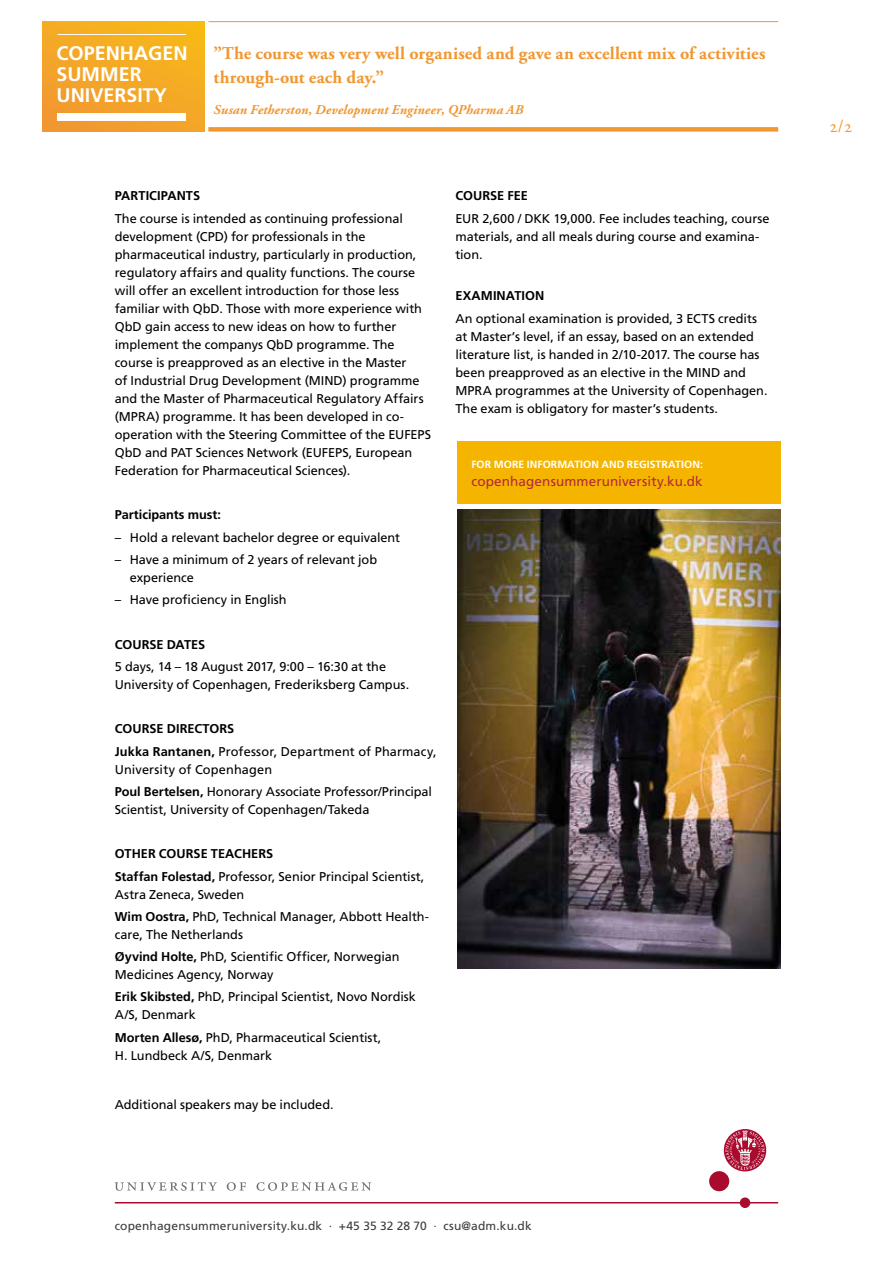
<style>
.page{position:relative;width:893px;height:1263px;background:#fff}
.page>*{position:absolute;margin:0;border:0;box-sizing:border-box;transform-origin:0 0}
.t1{font:700 19.65px/21.3px "Frutiger";color:#fff}
.t2{font:700 18px/24px "Adobe Garamond Pro";letter-spacing:.01em;color:#f19731}
.t3{font:18px "Adobe Garamond Pro";color:#f19731}
.t4{font:italic 700 13.5px "Adobe Garamond Pro";letter-spacing:.01em;color:#f19731}
.t5{font:13.5px "Frutiger";letter-spacing:.01em;color:#b12a3b}
.t6{font:12.75px/18px "Frutiger";letter-spacing:-.005em;color:#000}
.t7{font:700 12.75px/22.2px "Frutiger";color:#000}
.t8{font:12px "Frutiger";letter-spacing:.01em;color:#3c3c3b}
.t9{font:700 10.5px "Frutiger";letter-spacing:.005em;color:#fff}
.s1{font-weight:700}
.s2{font-weight:400}
</style>
<div class="page">
<div style="left:43px;top:21px;width:161px;height:111px;background:linear-gradient(to right,#f3a12d,#f6b11f)"></div>
<div style="left:58px;top:113px;width:128px;height:7px;background:#fff"></div>
<hr style="left:57px;top:34px;width:129px;height:1px;background:#fff">
<div style="left:457px;top:441px;width:324px;height:63px;background:#f5b400"></div>
<hr style="left:208px;top:21px;width:570px;height:1px;background:#f19731">
<div style="left:208px;top:127px;width:570px;height:5px;background:#f19731"></div>
<img style="left:458px;top:509px;width:322px;height:459px">
<svg style="left:724px;top:1129px;width:42px;height:42px"></svg>
<div style="left:709px;top:1171px;width:20px;height:20px;background:#a90a2e;border-radius:50%"></div>
<div style="left:740px;top:1197px;width:10px;height:11px;background:#a90a2e;border-radius:50%"></div>
<svg style="left:725px;top:1130px;width:40px;height:40px"></svg>
<hr style="left:115px;top:1202px;width:663px;height:1px;background:#a90a2e">
<svg style="left:115px;top:1182px;width:102px;height:9px"></svg>
<svg style="left:227px;top:1182px;width:19px;height:9px"></svg>
<svg style="left:257px;top:1182px;width:114px;height:9px"></svg>
<h1 class="t1" style="left:56px;top:42px;width:133px">COPENHAGEN<br>SUMMER<br>UNIVERSITY</h1>
<h2 class="t2" style="left:213px;top:41px;width:553px">”The course was very well organised and gave an excellent mix of activities through-out each day.”</h2>
<p class="t4" style="left:213px;top:102px;width:311px">Susan Fetherston, Development Engineer, QPharma AB</p>
<p class="t7" style="left:115px;top:185px;width:87px">PARTICIPANTS</p>
<p class="t6" style="left:115px;top:209px;width:318px">The course is intended as continuing professional development (CPD) for professionals in the pharmaceutical industry, particularly in production, regulatory affairs and quality functions. The course will offer an excellent introduction for those less familiar with QbD. Those with more experience with QbD gain access to new ideas on how to further implement the companys QbD programme. The course is preapproved as an elective in the Master<br>of Industrial Drug Development (MIND) programme and the Master of Pharmaceutical Regulatory Affairs (MPRA) programme. It has been developed in co&shy;operation with the Steering Committee of the EUFEPS QbD and PAT Sciences Network (EUFEPS, European Federation for Pharmaceutical Sciences).</p>
<p class="t7" style="left:115px;top:504px;width:108px">Participants must:</p>
<p class="t6" style="left:115px;top:528px;width:287px">– Hold a relevant bachelor degree or equivalent</p>
<p class="t6" style="left:130px;top:550px;width:249px;text-indent:-15px">– Have a minimum of 2 years of relevant job experience</p>
<p class="t6" style="left:115px;top:590px;width:173px">– Have proficiency in English</p>
<p class="t7" style="left:115px;top:633px;width:92px">COURSE DATES</p>
<p class="t6" style="left:115px;top:657px;width:296px">5 days, 14 – 18 August 2017, 9:00 – 16:30 at the<br>University of Copenhagen, Frederiksberg Campus.</p>
<p class="t6" style="left:115px;top:718px;width:323px;line-height:22.2px"><span class="s1">COURSE DIRECTORS<br>Jukka Rantanen,</span> Professor, Department of Pharmacy,</p>
<p class="t6" style="left:115px;top:758px;width:319px;line-height:22.2px">University of Copenhagen<br><span class="s1">Poul Bertelsen,</span> Honorary Associate Professor/Principal</p>
<p class="t6" style="left:115px;top:800px;width:256px">Scientist, University of Copenhagen/Takeda</p>
<p class="t7" style="left:115px;top:843px;width:311px">OTHER COURSE TEACHERS<br>Staffan Folestad, <span class="s2">Professor, Senior Principal Scientist,</span></p>
<p class="t6" style="left:115px;top:883px;width:316px;line-height:22.2px">Astra Zeneca, Sweden<br><span class="s1">Wim Oostra,</span> PhD, Technical Manager, Abbott Health-</p>
<p class="t6" style="left:115px;top:923px;width:286px;line-height:22.2px">care, The Netherlands<br><span class="s1">Øyvind Holte,</span> PhD, Scientific Officer, Norwegian</p>
<p class="t6" style="left:115px;top:963px;width:303px;line-height:22.2px">Medicines Agency, Norway<br><span class="s1">Erik Skibsted,</span> PhD, Principal Scientist, Novo Nordisk</p>
<p class="t6" style="left:115px;top:1004px;width:268px;line-height:22.2px">A/S, Denmark<br><span class="s1">Morten Allesø,</span> PhD, Pharmaceutical Scientist,</p>
<p class="t6" style="left:115px;top:1046px;width:159px">H. Lundbeck A/S, Denmark</p>
<p class="t6" style="left:115px;top:1095px;width:220px">Additional speakers may be included.</p>
<p class="t7" style="left:455px;top:185px;width:74px">COURSE FEE</p>
<p class="t6" style="left:455px;top:209px;width:316px">EUR 2,600 / DKK 19,000. Fee includes teaching, course materials, and all meals during course and examina&shy;tion.</p>
<p class="t7" style="left:455px;top:285px;width:90px">EXAMINATION</p>
<p class="t6" style="left:455px;top:309px;width:314px">An optional examination is provided, 3 ECTS credits at Master’s level, if an essay, based on an extended literature list, is handed in 2/10-2017. The course has been preapproved as an elective in the MIND and MPRA programmes at the University of Copenhagen.<br>The exam is obligatory for master’s students.</p>
<p class="t9" style="left:471px;top:458px;width:233px">FOR MORE INFORMATION AND REGISTRATION:</p>
<p class="t5" style="left:471px;top:474px;width:233px">copenhagensummeruniversity.ku.dk</p>
<p class="t8" style="left:115px;top:1218px;width:418px">copenhagensummeruniversity.ku.dk · +45 35 32 28 70 · csu@adm.ku.dk</p>
<h2 class="t3" style="left:829px;top:116px;width:25px">2/2</h2>
</div>
